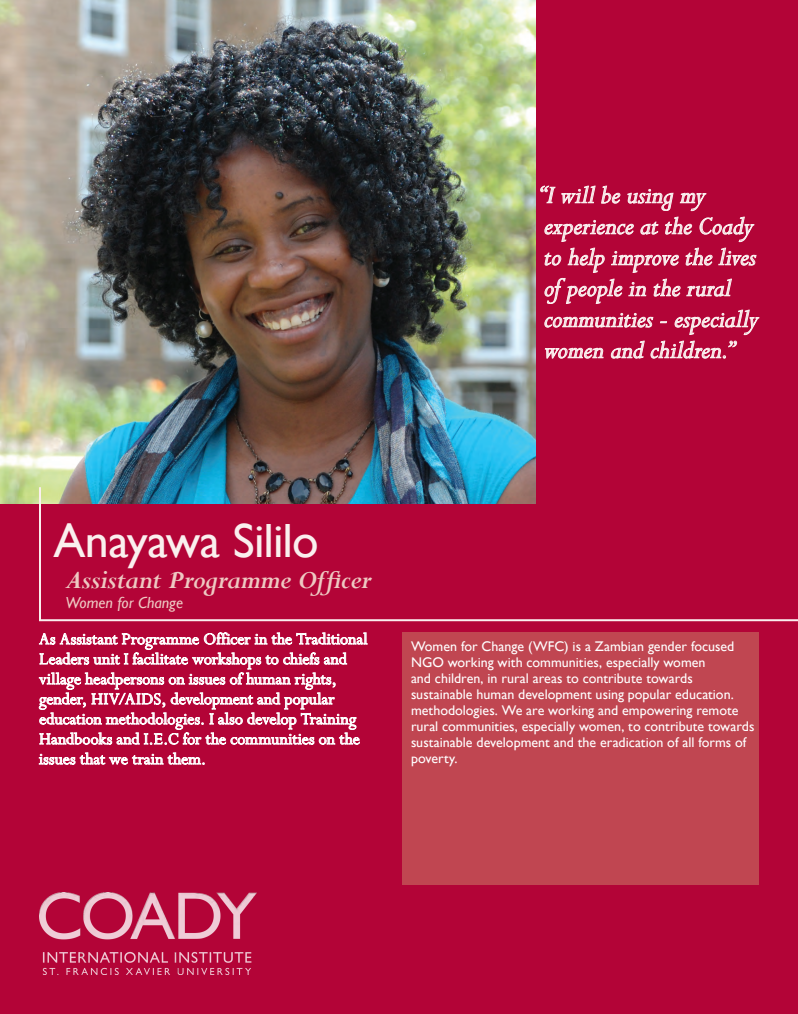
<style>
.page{position:relative;width:798px;height:1014px;background:#b30437}
.page>*{position:absolute;margin:0;border:0;box-sizing:border-box;transform-origin:0 0}
.t1{font:48px "Gill Sans";letter-spacing:-.02em;color:#faefee}
.t2{font:italic 28px/31px "Perpetua";letter-spacing:-.005em;color:#faefee}
.t3{font:italic 700 28px "Perpetua";letter-spacing:-.02em;color:#eec9c2}
.t4{font:18px/20px "Perpetua";color:#fff}
.t5{font:italic 16px "Gill Sans";letter-spacing:-.005em;color:#eec9c2}
.t6{font:14px/16px "Gill Sans";color:#fff}
</style>
<div class="page">
<svg style="left:540px;top:186px;width:15px;height:17px"></svg>
<svg style="left:561px;top:185px;width:34px;height:19px"></svg>
<svg style="left:601px;top:186px;width:19px;height:17px"></svg>
<svg style="left:628px;top:189px;width:45px;height:22px"></svg>
<svg style="left:680px;top:193px;width:26px;height:18px"></svg>
<svg style="left:545px;top:220px;width:89px;height:22px"></svg>
<svg style="left:641px;top:222px;width:17px;height:12px"></svg>
<svg style="left:665px;top:217px;width:27px;height:17px"></svg>
<svg style="left:700px;top:217px;width:54px;height:25px"></svg>
<svg style="left:686px;top:248px;width:26px;height:17px"></svg>
<svg style="left:719px;top:248px;width:37px;height:17px"></svg>
<svg style="left:545px;top:248px;width:135px;height:56px"></svg>
<svg style="left:687px;top:279px;width:45px;height:17px"></svg>
<svg style="left:545px;top:313px;width:108px;height:14px"></svg>
<svg style="left:675px;top:310px;width:84px;height:25px"></svg>
<svg style="left:545px;top:347px;width:58px;height:12px"></svg>
<svg style="left:611px;top:341px;width:33px;height:17px"></svg>
<svg style="left:651px;top:341px;width:86px;height:17px"></svg>
<img style="left:0;top:0;width:535px;height:504px">
<svg style="left:38px;top:485px;width:760px;height:137px"></svg>
<div style="left:402px;top:633px;width:357px;height:252px;background:#c04651"></div>
<img style="left:39px;top:893px;width:218px;height:82px">
<svg style="left:39px;top:633px;width:328px;height:112px"></svg>
<svg style="left:39px;top:753px;width:166px;height:12px"></svg>
<svg style="left:0;top:0;width:4px;height:4px"></svg>
<h2 class="t2" style="left:540px;top:178px;width:220px">“I will be using my experience at the Coady to help improve the lives of people in the rural communities - especially women and children.”</h2>
<h1 class="t1" style="left:53px;top:513px;width:267px">Anayawa Sililo</h1>
<h2 class="t3" style="left:65px;top:562px;width:308px">Assistant Programme Officer</h2>
<p class="t5" style="left:65px;top:594px;width:119px">Women for Change</p>
<p class="t4" style="left:39px;top:629px;width:330px">As Assistant Programme Officer in the Traditional Leaders unit I facilitate workshops to chiefs and village headpersons on issues of human rights, gender, HIV/AIDS, development and popular education methodologies. I also develop Training Handbooks and I.E.C for the communities on the issues that we train them.</p>
<p class="t6" style="left:411px;top:639px;width:345px">Women for Change (WFC) is a Zambian gender focused NGO working with communities, especially women<br>and children, in rural areas to contribute towards sustainable human development using popular education. methodologies. We are working and empowering remote rural communities, especially women, to contribute towards sustainable development and the eradication of all forms of poverty.</p>
</div>
